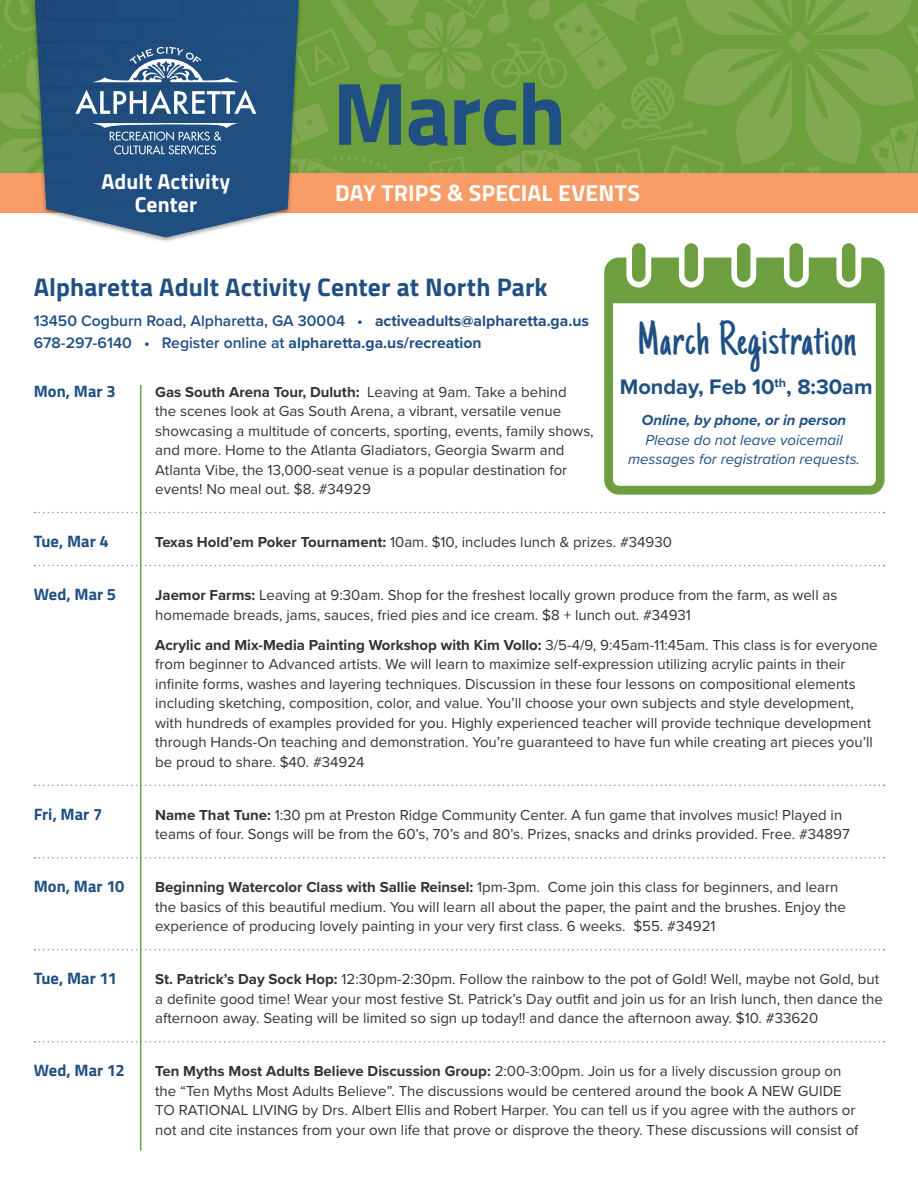
<style>
.page{position:relative;width:918px;height:1188px;background:#fff}
.page>*{position:absolute;margin:0;border:0;box-sizing:border-box;transform-origin:0 0}
.t1{font:700 88.8px "Titillium Web";letter-spacing:-.015em;color:#205083}
.t2{font:48px "Just Another Hand";letter-spacing:.02em;color:#205083}
.t3{font:700 25.5px "Titillium Web";letter-spacing:.005em;color:#205083}
.t4{font:700 23.1px "Titillium Web";letter-spacing:.005em;color:#fff}
.t5{font:700 21.75px "Proxima Nova";color:#205083}
.t6{font:700 21.6px/22.6px "Titillium Web";letter-spacing:.005em;color:#fff;text-align:center}
.t7{font:700 16.5px "Titillium Web";color:#205083}
.t8{font:600 15.75px/21.8px "Proxima Nova";color:#205083}
.t9{font:15px/19.5px "Proxima Nova";color:#333}
.t10{font:italic 15px/19.5px "Proxima Nova";color:#205083;text-align:center}
.t11{font:italic 700 15px "Proxima Nova";color:#205083}
.s1{font-weight:700}
</style>
<div class="page">
<div style="left:0;top:126px;width:918px;height:87px;background:#f89c67"></div>
<div style="left:31px;top:0;width:272px;height:243px;background:#000;opacity:.35"></div>
<img style="left:35px;top:173px;width:264px;height:64px">
<svg style="left:0;top:0;width:918px;height:173px"></svg>
<hr style="left:140px;top:385px;width:1px;height:766px;background:#6d9f41">
<svg style="left:34px;top:512px;width:851px;height:1px"></svg>
<svg style="left:34px;top:565px;width:851px;height:1px"></svg>
<svg style="left:34px;top:785px;width:851px;height:1px"></svg>
<svg style="left:34px;top:857px;width:851px;height:2px"></svg>
<svg style="left:34px;top:949px;width:851px;height:2px"></svg>
<svg style="left:34px;top:1041px;width:851px;height:1px"></svg>
<svg style="left:604px;top:243px;width:281px;height:252px;fill:#6d9f41"></svg>
<svg style="left:613px;top:303px;width:263px;height:183px"></svg>
<h3 class="t6" style="left:101px;top:169px;width:130px">Adult Activity<br>Center</h3>
<h1 class="t1" style="left:333px;top:46px;width:235px">March</h1>
<h3 class="t4" style="left:335px;top:176px;width:306px">DAY TRIPS &amp; SPECIAL EVENTS</h3>
<h3 class="t3" style="left:34px;top:267px;width:516px">Alpharetta Adult Activity Center at North Park</h3>
<p class="t8" style="left:34px;top:309px;width:557px">13450 Cogburn Road, Alpharetta, GA 30004 • <span class="s1">activeadults@alpharetta.ga.us<br></span>678-297-6140 • Register online at <span class="s1">alpharetta.ga.us/recreation</span></p>
<p class="t7" style="left:34px;top:378px;width:83px">Mon, Mar 3</p>
<p class="t9" style="left:155px;top:381px;width:440px"><span class="s1">Gas South Arena Tour, Duluth:</span> Leaving at 9am. Take a behind<br>the scenes look at Gas South Arena, a vibrant, versatile venue showcasing a multitude of concerts, sporting, events, family shows, and more. Home to the Atlanta Gladiators, Georgia Swarm and Atlanta Vibe, the 13,000-seat venue is a popular destination for events! No meal out. $8. #34929</p>
<h2 class="t2" style="left:637px;top:310px;width:221px">March Registration</h2>
<h3 class="t5" style="left:620px;top:371px;width:254px">Monday, Feb 10<sup>th</sup>, 8:30am</h3>
<p class="t11" style="left:642px;top:409px;width:206px">Online, by phone, or in person</p>
<p class="t10" style="left:628px;top:430px;width:234px">Please do not leave voicemail messages for registration requests.</p>
<p class="t7" style="left:34px;top:529px;width:77px">Tue, Mar 4</p>
<p class="t9" style="left:155px;top:532px;width:518px"><span class="s1">Texas Hold’em Poker Tournament:</span> 10am. $10, includes lunch &amp; prizes. #34930</p>
<p class="t7" style="left:34px;top:582px;width:84px">Wed, Mar 5</p>
<p class="t9" style="left:155px;top:585px;width:684px"><span class="s1">Jaemor Farms:</span> Leaving at 9:30am. Shop for the freshest locally grown produce from the farm, as well as homemade breads, jams, sauces, fried pies and ice cream. $8 + lunch out. #34931</p>
<p class="t9" style="left:155px;top:634px;width:724px"><span class="s1">Acrylic and Mix-Media Painting Workshop with Kim Vollo:</span> 3/5-4/9, 9:45am-11:45am. This class is for everyone from beginner to Advanced artists. We will learn to maximize self-expression utilizing acrylic paints in their infinite forms, washes and layering techniques. Discussion in these four lessons on compositional elements including sketching, composition, color, and value. You’ll choose your own subjects and style development, with hundreds of examples provided for you. Highly experienced teacher will provide technique development through Hands-On teaching and demonstration. You’re guaranteed to have fun while creating art pieces you’ll be proud to share. $40. #34924</p>
<p class="t7" style="left:34px;top:801px;width:70px">Fri, Mar 7</p>
<p class="t9" style="left:155px;top:804px;width:696px"><span class="s1">Name That Tune:</span> 1:30 pm at Preston Ridge Community Center. A fun game that involves music! Played in teams of four. Songs will be from the 60’s, 70’s and 80’s. Prizes, snacks and drinks provided. Free. #34897</p>
<p class="t7" style="left:34px;top:874px;width:92px">Mon, Mar 10</p>
<p class="t9" style="left:155px;top:877px;width:692px"><span class="s1">Beginning Watercolor Class with Sallie Reinsel:</span> 1pm-3pm. Come join this class for beginners, and learn the basics of this beautiful medium. You will learn all about the paper, the paint and the brushes. Enjoy the experience of producing lovely painting in your very first class. 6 weeks. $55. #34921</p>
<p class="t7" style="left:34px;top:966px;width:85px">Tue, Mar 11</p>
<p class="t9" style="left:155px;top:969px;width:729px"><span class="s1">St. Patrick’s Day Sock Hop:</span> 12:30pm-2:30pm. Follow the rainbow to the pot of Gold! Well, maybe not Gold, but a definite good time! Wear your most festive St. Patrick’s Day outfit and join us for an Irish lunch, then dance the afternoon away. Seating will be limited so sign up today!! and dance the afternoon away. $10. #33620</p>
<p class="t7" style="left:34px;top:1058px;width:92px">Wed, Mar 12</p>
<p class="t9" style="left:155px;top:1061px;width:705px"><span class="s1">Ten Myths Most Adults Believe Discussion Group:</span> 2:00-3:00pm. Join us for a lively discussion group on the “Ten Myths Most Adults Believe”. The discussions would be centered around the book A NEW GUIDE TO RATIONAL LIVING by Drs. Albert Ellis and Robert Harper. You can tell us if you agree with the authors or not and cite instances from your own life that prove or disprove the theory. These discussions will consist of</p>
</div>
